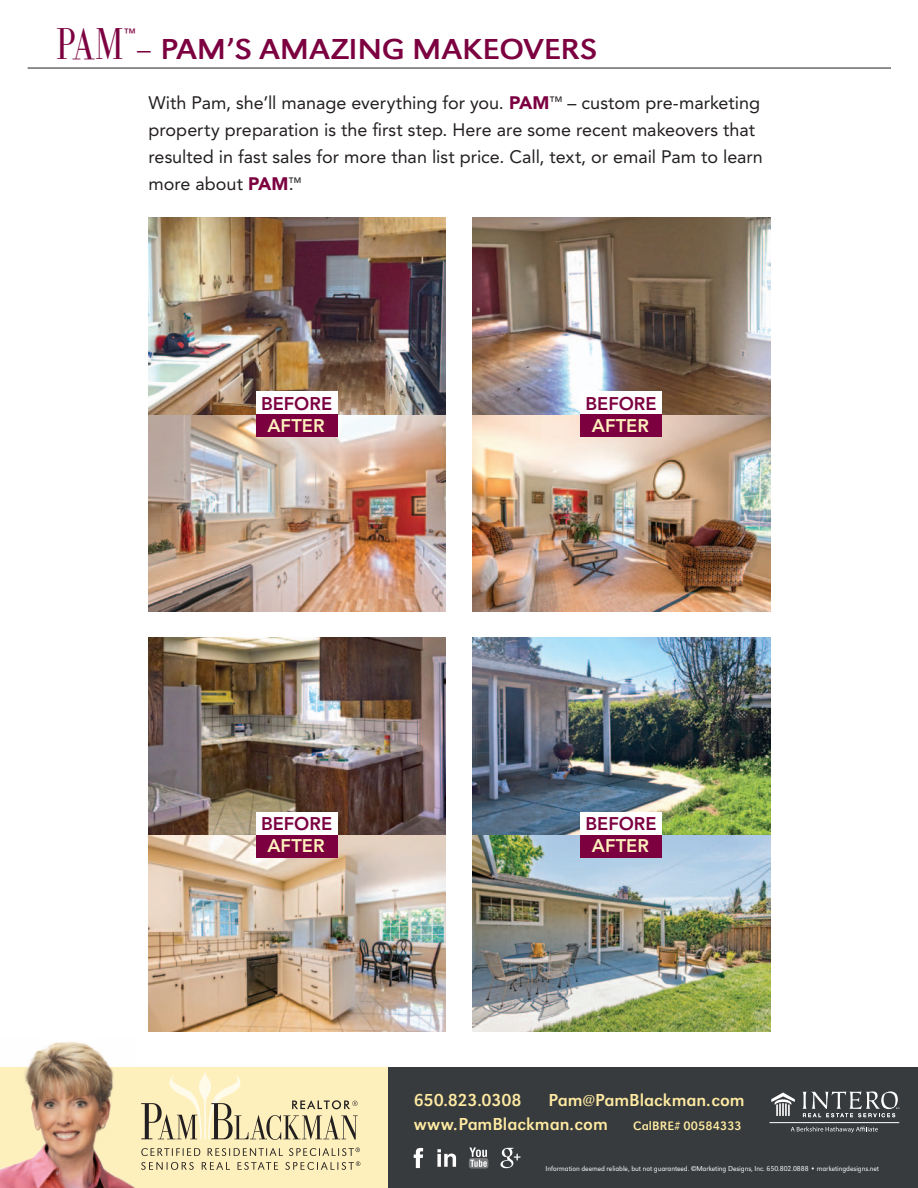
<style>
.page{position:relative;width:918px;height:1188px;background:#fff}
.page>*{position:absolute;margin:0;border:0;box-sizing:border-box;transform-origin:0 0}
.Sub_Header{font:45px "Galileo FLF";color:#7c0040}
.Sub_Header-2{font:30px "URW Grotesk T Regu Extr Wide";color:#7c0040}
.Bullets{font:800 18.3px "Avenir";color:#7c0040}
.Bullets-2{font:800 18.3px "Avenir";color:#fef0bd}
.t1{font:18px/27px "Avenir";color:#231f20}
.t2{font:18px/24px "URW Grotesk T";letter-spacing:-.005em;color:#ffeba2}
.t3{font:12.75px "URW Grotesk T";letter-spacing:.01em;color:#ffeba2}
.Sub_Header-3{font:500 12px "Avenir";color:#7c0040}
.What_a_Location{font:7.5px "URW Grotesk T Ligh";letter-spacing:-.01em;color:#fff}
.s1{font-weight:900;color:#7c0040}
</style>
<div class="page">
<img style="left:148px;top:217px;width:298px;height:394px">
<div style="left:386px;top:1067px;width:532px;height:121px;background:#383b3d"></div>
<svg style="left:771px;top:1093px;width:24px;height:23px"></svg>
<svg style="left:802px;top:1091px;width:97px;height:26px"></svg>
<hr style="left:770px;top:1122px;width:129px;height:1px;background:#fff">
<svg style="left:791px;top:1127px;width:87px;height:6px"></svg>
<svg style="left:501px;top:1148px;width:19px;height:20px"></svg>
<div style="left:469px;top:1158px;width:19px;height:11px;background:#76787a;border-radius:3px"></div>
<svg style="left:469px;top:1147px;width:18px;height:20px"></svg>
<svg style="left:437px;top:1149px;width:19px;height:18px"></svg>
<svg style="left:414px;top:1148px;width:9px;height:20px"></svg>
<div style="left:0;top:1067px;width:387px;height:121px;background:#fef0bd"></div>
<img style="left:0;top:1041px;width:135px;height:147px">
<svg style="left:141px;top:1072px;width:217px;height:68px"></svg>
<svg style="left:141px;top:1148px;width:219px;height:22px"></svg>
<hr style="left:28px;top:68px;width:863px;height:1px;background:#231f20">
<img style="left:473px;top:217px;width:297px;height:394px">
<img style="left:148px;top:638px;width:298px;height:394px">
<img style="left:473px;top:638px;width:297px;height:394px">
<div style="left:256px;top:391px;width:82px;height:23px;background:#fff"></div>
<div style="left:256px;top:414px;width:82px;height:23px;background:#7c0040"></div>
<div style="left:581px;top:391px;width:81px;height:23px;background:#fff"></div>
<div style="left:581px;top:414px;width:81px;height:23px;background:#7c0040"></div>
<div style="left:581px;top:812px;width:81px;height:23px;background:#fff"></div>
<div style="left:581px;top:835px;width:81px;height:23px;background:#7c0040"></div>
<div style="left:256px;top:812px;width:82px;height:23px;background:#fff"></div>
<div style="left:256px;top:835px;width:82px;height:23px;background:#7c0040"></div>
<p class="Sub_Header" style="left:56px;top:22px;width:69px">PAM</p>
<p class="Sub_Header-3" style="left:124px;top:25px;width:13px">™</p>
<p class="Sub_Header-2" style="left:135px;top:32px;width:464px">– PAM’S AMAZING MAKEOVERS</p>
<p class="t1" style="left:148px;top:89px;width:616px">With Pam, she’ll manage everything for you. <span class="s1">PAM</span><sup>™</sup> – custom pre-marketing property preparation is the first step. Here are some recent makeovers that resulted in fast sales for more than list price. Call, text, or email Pam to learn more about <span class="s1">PAM</span><sup>™</sup>.</p>
<p class="Bullets" style="left:261px;top:392px;width:73px">BEFORE</p>
<p class="Bullets-2" style="left:267px;top:415px;width:59px">AFTER</p>
<p class="Bullets" style="left:585px;top:392px;width:73px">BEFORE</p>
<p class="Bullets-2" style="left:592px;top:415px;width:59px">AFTER</p>
<p class="Bullets" style="left:261px;top:813px;width:73px">BEFORE</p>
<p class="Bullets-2" style="left:267px;top:835px;width:59px">AFTER</p>
<p class="Bullets" style="left:585px;top:813px;width:73px">BEFORE</p>
<p class="Bullets-2" style="left:592px;top:835px;width:59px">AFTER</p>
<p class="t2" style="left:414px;top:1088px;width:332px;text-indent:135px">Pam@PamBlackman.com www.PamBlackman.com</p>
<p class="t2" style="left:414px;top:1088px;width:109px">650.823.0308</p>
<p class="t3" style="left:633px;top:1119px;width:110px">CalBRE# 00584333</p>
<p class="What_a_Location" style="left:546px;top:1164px;width:335px">Information deemed reliable, but not guaranteed. ©Marketing Designs, Inc. 650.802.0888 • marketingdesigns.net</p>
</div>
